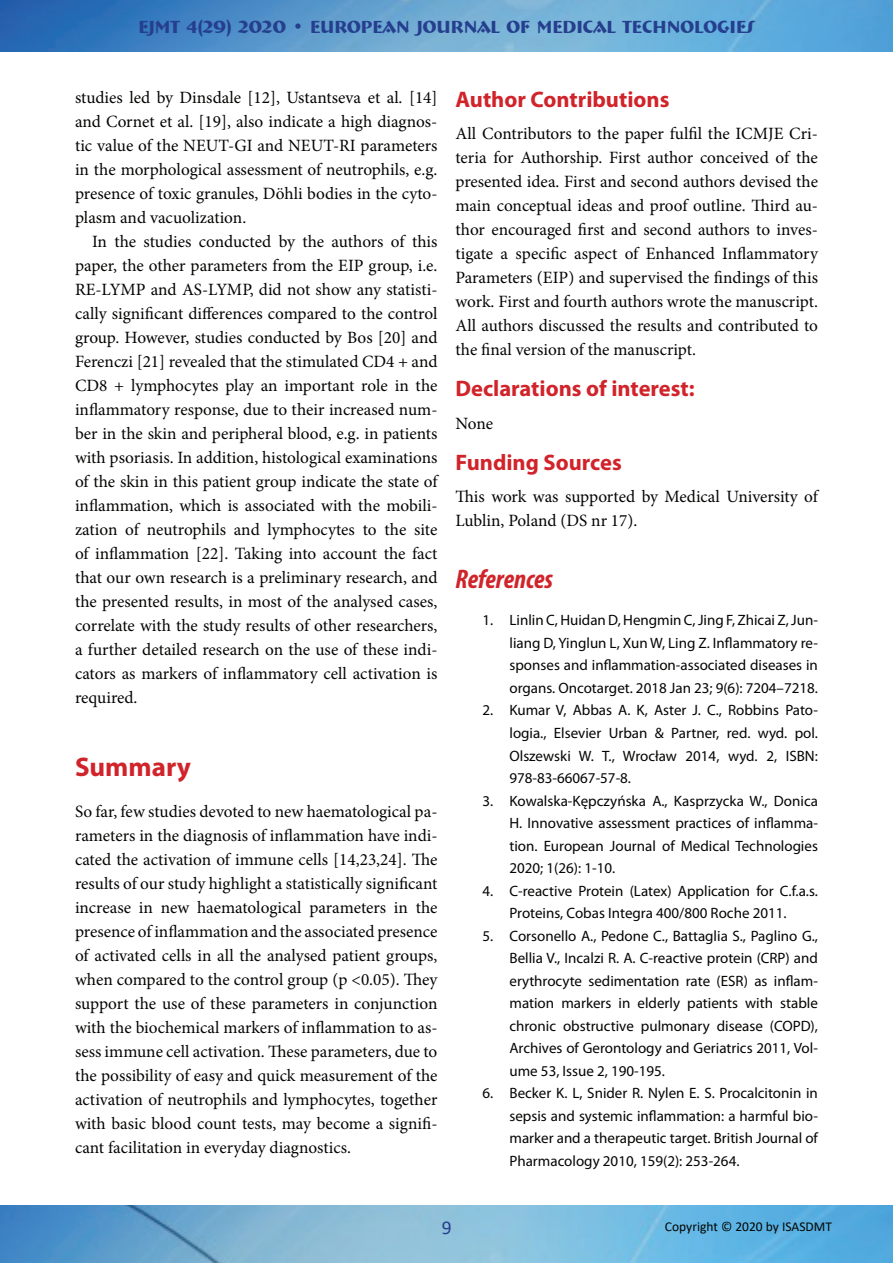
<style>
.page{position:relative;width:893px;height:1263px;background:#fff}
.page>*{position:absolute;margin:0;border:0;box-sizing:border-box;transform-origin:0 0}
.t1{font:italic 700 condensed 27px "Myriad Pro";color:#d1232a}
.t2{font:700 27px "Myriad Pro";color:#d1232a}
.t3{font:700 22.5px "Myriad Pro";color:#d1232a}
.t4{font:19.5px "Calibri";color:#253f8e}
.t5{font:700 18px "Bremen BT";color:#253f8e}
.t6{font:17.25px/24px "Minion Pro";color:#040503;text-align:justify}
.t7{font:15px/22.5px "Myriad Pro";color:#040503;text-align:justify}
.t8{font:13.5px "Calibri";color:#040503}
</style>
<div class="page">
<img style="left:0;top:0;width:893px;height:52px">
<img style="left:0;top:1205px;width:893px;height:58px">
<p class="t5" style="left:138px;top:15px;width:618px">EJMT 4(29) 2020 • EUROPEAN JOURNAL OF MEDICAL TECHNOLOGIES</p>
<p class="t6" style="left:75px;top:85px;width:364px">studies led by Dinsdale [12], Ustantseva et al. [14] and Cornet et al. [19], also indicate a high diagnos&shy;tic value of the NEUT-GI and NEUT-RI parameters in the morphological assessment of neutrophils, e.g. presence of toxic granules, Döhli bodies in the cyto&shy;plasm and vacuolization.</p>
<p class="t6" style="left:75px;top:229px;width:364px;text-indent:17px">In the studies conducted by the authors of this paper, the other parameters from the EIP group, i.e.<br>RE-LYMP and AS-LYMP, did not show any statisti&shy;cally significant differences compared to the control group. However, studies conducted by Bos [20] and Ferenczi [21] revealed that the stimulated CD4 + and CD8 + lymphocytes play an important role in the inflammatory response, due to their increased num&shy;ber in the skin and peripheral blood, e.g. in patients with psoriasis. In addition, histological examinations of the skin in this patient group indicate the state of inflammation, which is associated with the mobili&shy;zation of neutrophils and lymphocytes to the site of inflammation [22]. Taking into account the fact that our own research is a preliminary research, and the presented results, in most of the analysed cases, correlate with the study results of other researchers, a further detailed research on the use of these indi&shy;cators as markers of inflammatory cell activation is required.</p>
<h1 class="t2" style="left:75px;top:749px;width:117px">Summary</h1>
<p class="t6" style="left:75px;top:799px;width:364px">So far, few studies devoted to new haematological pa&shy;rameters in the diagnosis of inflammation have indi&shy;cated the activation of immune cells [14,23,24]. The results of our study highlight a statistically significant increase in new haematological parameters in the presence of inflammation and the associated presence of activated cells in all the analysed patient groups, when compared to the control group (p &lt;0.05). They support the use of these parameters in conjunction with the biochemical markers of inflammation to as&shy;sess immune cell activation. These parameters, due to the possibility of easy and quick measurement of the activation of neutrophils and lymphocytes, together with basic blood count tests, may become a signifi&shy;cant facilitation in everyday diagnostics.</p>
<h2 class="t3" style="left:455px;top:85px;width:215px">Author Contributions</h2>
<p class="t6" style="left:455px;top:122px;width:364px">All Contributors to the paper fulfil the ICMJE Cri&shy;teria for Authorship. First author conceived of the presented idea. First and second authors devised the main conceptual ideas and proof outline. Third au&shy;thor encouraged first and second authors to inves&shy;tigate a specific aspect of Enhanced Inflammatory Parameters (EIP) and supervised the findings of this work. First and fourth authors wrote the manuscript.<br>All authors discussed the results and contributed to the final version of the manuscript.</p>
<h2 class="t3" style="left:455px;top:374px;width:241px">Declarations of interest:</h2>
<p class="t6" style="left:455px;top:411px;width:39px">None</p>
<h2 class="t3" style="left:455px;top:448px;width:168px">Funding Sources</h2>
<p class="t6" style="left:455px;top:485px;width:364px">This work was supported by Medical University of<br>Lublin, Poland (DS nr 17).</p>
<h1 class="t1" style="left:455px;top:562px;width:99px">References</h1>
<p class="t7" style="left:509px;top:609px;width:310px;text-indent:-27px">1. Linlin C, Huidan D, Hengmin C, Jing F, Zhicai Z, Jun&shy;liang D, Yinglun L, Xun W, Ling Z. Inflammatory re&shy;sponses and inflammation-associated diseases in organs. Oncotarget. 2018 Jan 23; 9(6): 7204–7218.</p>
<p class="t7" style="left:509px;top:699px;width:310px;text-indent:-27px">2. Kumar V, Abbas A. K, Aster J. C., Robbins Pato&shy;logia., Elsevier Urban &amp; Partner, red. wyd. pol.<br>Olszewski W. T., Wrocław 2014, wyd. 2, ISBN:<br>978-83-66067-57-8.</p>
<p class="t7" style="left:509px;top:789px;width:310px;text-indent:-27px">3. Kowalska-Kępczyńska A., Kasprzycka W., Donica H. Innovative assessment practices of inflamma&shy;tion. European Journal of Medical Technologies 2020; 1(26): 1-10.</p>
<p class="t7" style="left:482px;top:879px;width:337px;text-align:center">4. C-reactive Protein (Latex) Application for C.f.a.s.<br>Proteins, Cobas Integra 400/800 Roche 2011.</p>
<p class="t7" style="left:509px;top:924px;width:310px;text-indent:-27px">5. Corsonello A., Pedone C., Battaglia S., Paglino G., Bellia V., Incalzi R. A. C-reactive protein (CRP) and erythrocyte sedimentation rate (ESR) as inflam&shy;mation markers in elderly patients with stable chronic obstructive pulmonary disease (COPD), Archives of Gerontology and Geriatrics 2011, Vol&shy;ume 53, Issue 2, 190-195.</p>
<p class="t7" style="left:509px;top:1081px;width:310px;text-indent:-27px">6. Becker K. L, Snider R. Nylen E. S. Procalcitonin in sepsis and systemic inflammation: a harmful bio&shy;marker and a therapeutic target. British Journal of Pharmacology 2010, 159(2): 253-264.</p>
<p class="t4" style="left:442px;top:1214px;width:11px">9</p>
<p class="t8" style="left:665px;top:1217px;width:169px">Copyright © 2020 by ISASDMT</p>
</div>
